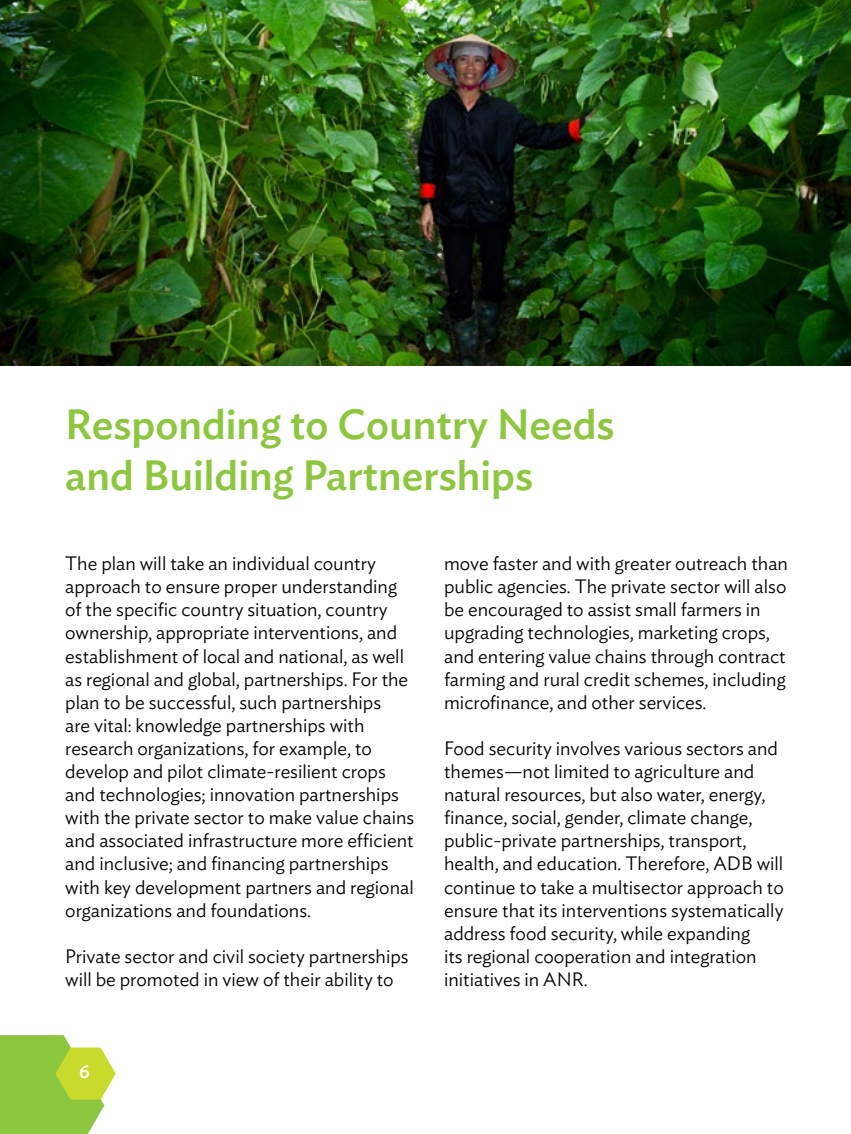
<style>
.page{position:relative;width:851px;height:1134px;background:#fff}
.page>*{position:absolute;margin:0;border:0;box-sizing:border-box;transform-origin:0 0}
.t1{font:500 42px/50.4px "Ideal Sans";color:#8dc63f}
.t2{font:300 19.25px/23.1px "Ideal Sans";color:#000}
.t3{font:500 19.25px "Ideal Sans";color:#fff}
</style>
<div class="page">
<img style="left:0;top:0;width:850px;height:365px">
<svg style="left:0;top:1035px;width:116px;height:99px;background:#a9d256"></svg>
<h1 class="t1" style="left:65px;top:396px;width:551px">Responding to Country Needs and Building Partnerships</h1>
<p class="t2" style="left:65px;top:550px;width:350px">The plan will take an individual country approach to ensure proper understanding of the specific country situation, country ownership, appropriate interventions, and establishment of local and national, as well as regional and global, partnerships. For the plan to be successful, such partnerships<br>are vital: knowledge partnerships with research organizations, for example, to develop and pilot climate-resilient crops and technologies; innovation partnerships with the private sector to make value chains and associated infrastructure more efficient and inclusive; and financing partnerships with key development partners and regional organizations and foundations.</p>
<p class="t2" style="left:65px;top:943px;width:345px">Private sector and civil society partnerships will be promoted in view of their ability to</p>
<p class="t3" style="left:79px;top:1056px;width:12px">6</p>
<p class="t2" style="left:444px;top:550px;width:345px">move faster and with greater outreach than public agencies. The private sector will also be encouraged to assist small farmers in upgrading technologies, marketing crops, and entering value chains through contract farming and rural credit schemes, including microfinance, and other services.</p>
<p class="t2" style="left:444px;top:735px;width:341px">Food security involves various sectors and themes—not limited to agriculture and natural resources, but also water, energy, finance, social, gender, climate change, public-private partnerships, transport, health, and education. Therefore, ADB will continue to take a multisector approach to ensure that its interventions systematically address food security, while expanding<br>its regional cooperation and integration initiatives in ANR.</p>
</div>
